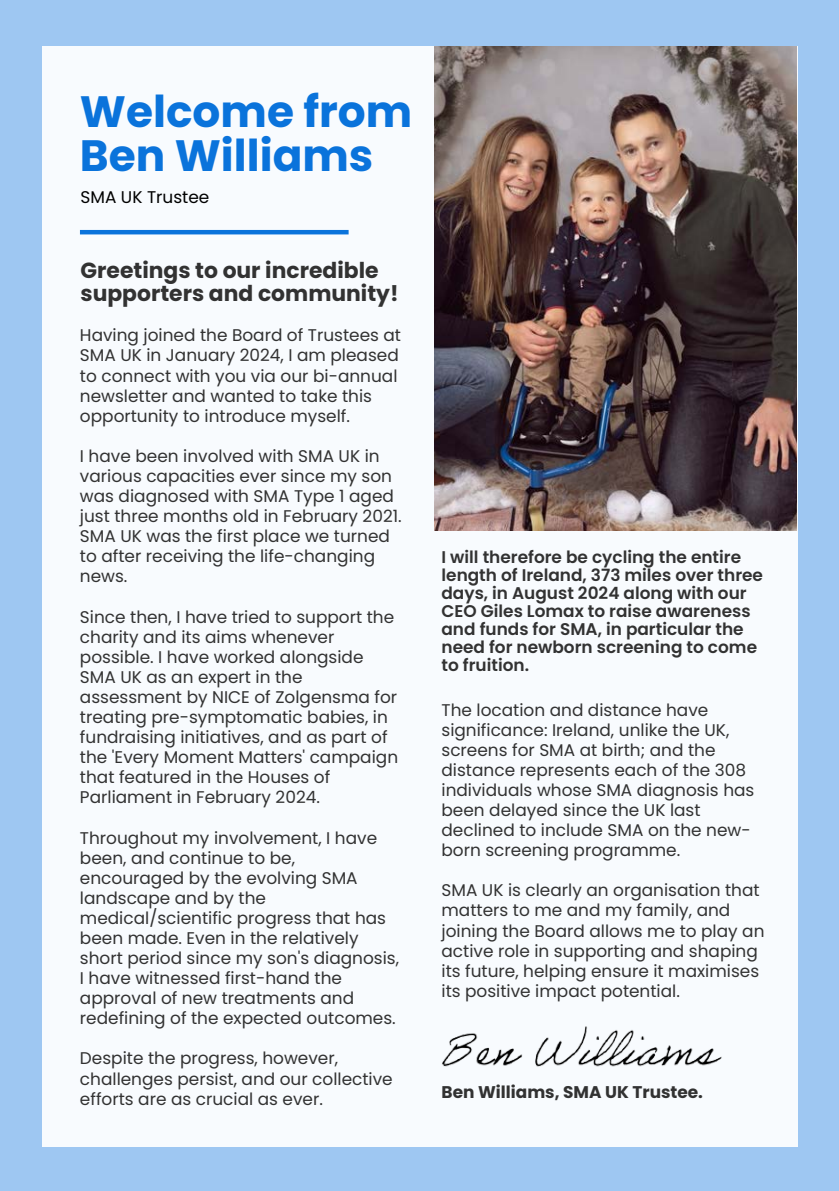
<style>
.page{position:relative;width:839px;height:1191px;background:#fff}
.page>*{position:absolute;margin:0;border:0;box-sizing:border-box;transform-origin:0 0}
.t1{font:700 43.8px/43.4px "Poppins";color:#0a73db}
.t2{font:700 21.8px/23.2px "Poppins";color:#323232}
.t3{font:17px/20px "Poppins";color:#323232}
.t4{font:600 17px/18px "Poppins";color:#323232}
.t5{font:700 17px "Poppins";color:#323232}
.t6{font:17px "Poppins";color:#000}
</style>
<div class="page">
<div style="left:0;top:0;width:838px;height:1191px;background:#9ec7f2"></div>
<div style="left:42px;top:44px;width:755px;height:1102px;background:#f8fbfe"></div>
<img style="left:434px;top:46px;width:362px;height:484px">
<div style="left:0;top:2px;width:838px;height:44px;background:#9ec7f2"></div>
<hr style="left:80px;top:230px;width:268px;height:4px;background:#0a73db">
<img style="left:442px;top:1026px;width:280px;height:41px">
<h2 class="t1" style="left:80px;top:90px;width:334px">Welcome from<br>Ben Williams</h2>
<h3 class="t6" style="left:80px;top:185px;width:130px">SMA UK Trustee</h3>
<p class="t2" style="left:80px;top:259px;width:319px">Greetings to our incredible supporters and community!</p>
<p class="t3" style="left:80px;top:325px;width:322px">Having joined the Board of Trustees at SMA UK in January 2024, I am pleased to connect with you via our bi-annual newsletter and wanted to take this opportunity to introduce myself.</p>
<p class="t3" style="left:80px;top:446px;width:323px">I have been involved with SMA UK in various capacities ever since my son was diagnosed with SMA Type 1 aged just three months old in February 2021.<br>SMA UK was the first place we turned to after receiving the life-changing news.</p>
<p class="t3" style="left:80px;top:607px;width:320px">Since then, I have tried to support the charity and its aims whenever possible. I have worked alongside SMA UK as an expert in the assessment by NICE of Zolgensma for treating pre-symptomatic babies, in fundraising initiatives, and as part of the 'Every Moment Matters' campaign that featured in the Houses of Parliament in February 2024.</p>
<p class="t3" style="left:80px;top:828px;width:320px">Throughout my involvement, I have been, and continue to be, encouraged by the evolving SMA landscape and by the medical/scientific progress that has been made. Even in the relatively short period since my son's diagnosis,<br>I have witnessed first-hand the approval of new treatments and redefining of the expected outcomes.</p>
<h3 class="t3" style="left:80px;top:1049px;width:314px">Despite the progress, however, challenges persist, and our collective efforts are as crucial as ever.</h3>
<p class="t4" style="left:441px;top:548px;width:323px">I will therefore be cycling the entire length of Ireland, 373 miles over three days, in August 2024 along with our<br>CEO Giles Lomax to raise awareness and funds for SMA, in particular the need for newborn screening to come to fruition.</p>
<p class="t3" style="left:441px;top:700px;width:314px">The location and distance have significance: Ireland, unlike the UK, screens for SMA at birth; and the distance represents each of the 308 individuals whose SMA diagnosis has been delayed since the UK last declined to include SMA on the new&shy;born screening programme.</p>
<p class="t3" style="left:441px;top:880px;width:324px">SMA UK is clearly an organisation that matters to me and my family, and joining the Board allows me to play an active role in supporting and shaping its future, helping ensure it maximises its positive impact potential.</p>
<p class="t5" style="left:441px;top:1081px;width:263px">Ben Williams, SMA UK Trustee.</p>
</div>
